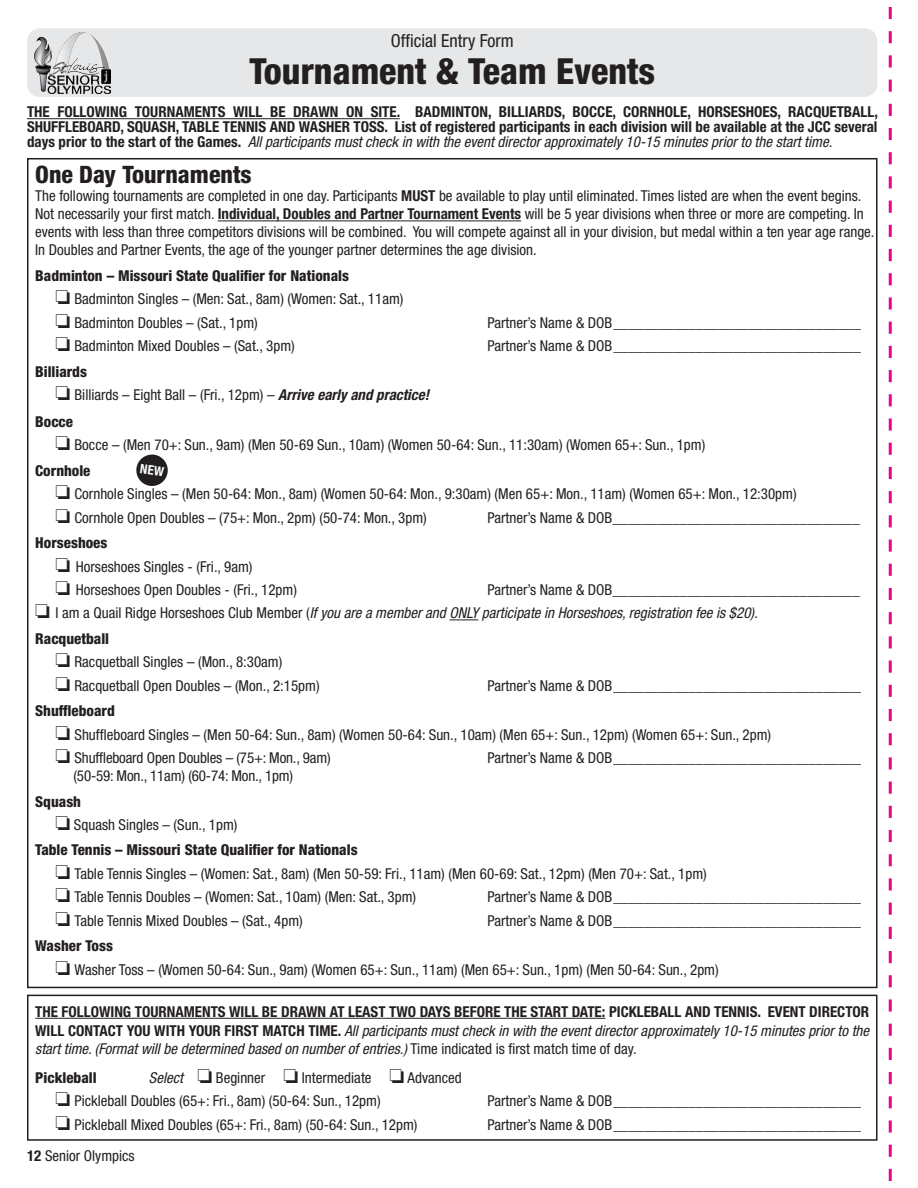
<style>
.page{position:relative;width:918px;height:1188px;background:#fff}
.page>*{position:absolute;margin:0;border:0;box-sizing:border-box;transform-origin:0 0}
.t1{font:800 condensed 36px "Helvetica Neue";color:#231f20}
.t2{font:800 condensed 24px "Helvetica Neue";color:#231f20}
.t3{font:condensed 18px "Helvetica Neue";color:#231f20}
.t4{font:condensed 15px/18px "Helvetica Neue";color:#231f20}
.t5{font:700 condensed 15px/15px "Helvetica Neue";color:#231f20;text-align:justify}
.t6{font:italic condensed 15px/25.5px "Helvetica Neue";color:#231f20}
.t7{font:800 condensed 15px/25.5px "Helvetica Neue";color:#231f20}
.s1{font-weight:400;font-style:italic}
.s2{font-weight:700}
.s3{font-weight:700;font-style:italic}
.s4{font-weight:800}
.s5{font-style:normal}
.s6{font-weight:800;font-style:normal}
.s7{font-weight:400}
.s8{font-style:italic}
</style>
<div class="page">
<div style="left:27px;top:28px;width:851px;height:69px;background:#e6e7e9;border-radius:14px"></div>
<hr style="left:27px;top:118px;width:373px;height:1px;background:#231f20">
<svg style="left:889px;top:6px;width:3px;height:1175px"></svg>
<img style="left:34px;top:33px;width:77px;height:60px">
<hr style="left:218px;top:221px;width:303px;height:1px;background:#231f20">
<svg style="left:449px;top:620px;width:29px;height:1px"></svg>
<hr style="left:35px;top:1018px;width:570px;height:1px;background:#231f20">
<div style="left:27px;top:995px;width:851px;height:146px;border:2px solid #231f20"></div>
<svg style="left:136px;top:454px;width:32px;height:32px"></svg>
<p class="t3" style="left:391px;top:30px;width:124px">Official Entry Form</p>
<h1 class="t1" style="left:249px;top:49px;width:407px">Tournament &amp; Team Events</h1>
<p class="t5" style="left:27px;top:104px;width:853px">THE FOLLOWING TOURNAMENTS WILL BE DRAWN ON SITE. BADMINTON, BILLIARDS, BOCCE, CORNHOLE, HORSESHOES, RACQUETBALL, SHUFFLEBOARD, SQUASH, TABLE TENNIS AND WASHER TOSS. List of registered participants in each division will be available at the JCC several days prior to the start of the Games. <span class="s1">All participants must check in with the event director approximately 10-15 minutes prior to the start time.</span></p>
<h2 class="t2" style="left:35px;top:160px;width:218px">One Day Tournaments</h2>
<p class="t4" style="left:35px;top:187px;width:841px">The following tournaments are completed in one day. Participants <span class="s2">MUST</span> be available to play until eliminated. Times listed are when the event begins.<br>Not necessarily your first match. <span class="s2">Individual, Doubles and Partner Tournament Events</span> will be 5 year divisions when three or more are competing. In events with less than three competitors divisions will be combined. You will compete against all in your division, but medal within a ten year age range.<br>In Doubles and Partner Events, the age of the younger partner determines the age division.</p>
<p class="t7" style="left:35px;top:263px;width:315px">Badminton – Missouri State Qualifier for Nationals</p>
<p class="t4" style="left:56px;top:290px;width:349px">□ Badminton Singles – (Men: Sat., 8am) (Women: Sat., 11am)</p>
<p class="t4" style="left:55px;top:313px;width:204px">□ Badminton Doubles – (Sat., 1pm)</p>
<p class="t4" style="left:487px;top:313px;width:375px">Partner’s Name &amp; DOB_________________________________</p>
<p class="t4" style="left:56px;top:337px;width:241px">□ Badminton Mixed Doubles – (Sat., 3pm)</p>
<p class="t4" style="left:487px;top:337px;width:375px">Partner’s Name &amp; DOB_________________________________</p>
<p class="t7" style="left:35px;top:358px;width:53px">Billiards</p>
<p class="t4" style="left:35px;top:381px;width:396px;line-height:27px;text-indent:20px">□ Billiards – Eight Ball – (Fri., 12pm) – <span class="s3">Arrive early and practice!<br></span><span class="s4">Bocce</span></p>
<p class="t4" style="left:35px;top:432px;width:672px;line-height:25.5px;text-indent:20px">□ Bocce – (Men 70+: Sun., 9am) (Men 50-69 Sun., 10am) (Women 50-64: Sun., 11:30am) (Women 65+: Sun., 1pm)<br><span class="s4">Cornhole</span></p>
<p class="t4" style="left:56px;top:485px;width:743px">□ Cornhole Singles – (Men 50-64: Mon., 8am) (Women 50-64: Mon., 9:30am) (Men 65+: Mon., 11am) (Women 65+: Mon., 12:30pm)</p>
<p class="t4" style="left:56px;top:508px;width:373px">□ Cornhole Open Doubles – (75+: Mon., 2pm) (50-74: Mon., 3pm)</p>
<p class="t4" style="left:487px;top:508px;width:374px">Partner’s Name &amp; DOB_________________________________</p>
<p class="t7" style="left:35px;top:530px;width:74px">Horseshoes</p>
<p class="t4" style="left:56px;top:557px;width:199px">□ Horseshoes Singles - (Fri., 9am)</p>
<p class="t4" style="left:56px;top:581px;width:243px">□ Horseshoes Open Doubles - (Fri., 12pm)</p>
<p class="t4" style="left:488px;top:581px;width:374px">Partner’s Name &amp; DOB_________________________________</p>
<p class="t6" style="left:35px;top:600px;width:724px">□ <span class="s5">I am a Quail Ridge Horseshoes Club Member (</span>If you are a member and ONLY participate in Horseshoes, registration fee is $20).<br><span class="s6">Racquetball</span></p>
<p class="t4" style="left:55px;top:653px;width:228px">□ Racquetball Singles – (Mon., 8:30am)</p>
<p class="t4" style="left:55px;top:676px;width:266px">□ Racquetball Open Doubles – (Mon., 2:15pm)</p>
<p class="t4" style="left:487px;top:676px;width:375px">Partner’s Name &amp; DOB_________________________________</p>
<p class="t7" style="left:35px;top:698px;width:81px">Shuffleboard</p>
<p class="t4" style="left:55px;top:725px;width:717px">□ Shuffleboard Singles – (Men 50-64: Sun., 8am) (Women 50-64: Sun., 10am) (Men 65+: Sun., 12pm) (Women 65+: Sun., 2pm)</p>
<p class="t4" style="left:55px;top:749px;width:277px">□ Shuffleboard Open Doubles – (75+: Mon., 9am)</p>
<p class="t4" style="left:487px;top:749px;width:375px">Partner’s Name &amp; DOB_________________________________</p>
<p class="t4" style="left:73px;top:767px;width:221px">(50-59: Mon., 11am) (60-74: Mon., 1pm)</p>
<p class="t7" style="left:35px;top:788px;width:47px">Squash</p>
<p class="t7" style="left:35px;top:812px;width:324px;text-indent:20px">□ <span class="s7">Squash Singles – (Sun., 1pm)<br></span>Table Tennis – Missouri State Qualifier for Nationals</p>
<p class="t4" style="left:56px;top:864px;width:653px">□ Table Tennis Singles – (Women: Sat., 8am) (Men 50-59: Fri., 11am) (Men 60-69: Sat., 12pm) (Men 70+: Sat., 1pm)</p>
<p class="t4" style="left:56px;top:888px;width:362px">□ Table Tennis Doubles – (Women: Sat., 10am) (Men: Sat., 3pm)</p>
<p class="t4" style="left:487px;top:888px;width:375px">Partner’s Name &amp; DOB_________________________________</p>
<p class="t4" style="left:56px;top:911px;width:249px">□ Table Tennis Mixed Doubles – (Sat., 4pm)</p>
<p class="t4" style="left:487px;top:911px;width:375px">Partner’s Name &amp; DOB_________________________________</p>
<p class="t7" style="left:35px;top:933px;width:79px">Washer Toss</p>
<p class="t4" style="left:55px;top:960px;width:665px">□ Washer Toss – (Women 50-64: Sun., 9am) (Women 65+: Sun., 11am) (Men 65+: Sun., 1pm) (Men 50-64: Sun., 2pm)</p>
<p class="t5" style="left:35px;top:1001px;width:836px;line-height:19.5px">THE FOLLOWING TOURNAMENTS WILL BE DRAWN AT LEAST TWO DAYS BEFORE THE START DATE: PICKLEBALL AND TENNIS. EVENT DIRECTOR<br>WILL CONTACT YOU WITH YOUR FIRST MATCH TIME. <span class="s1">All participants must check in with the event director approximately 10-15 minutes prior to the</span></p>
<p class="t6" style="left:35px;top:1035px;width:603px;line-height:28.5px">start time. (Format will be determined based on number of entries.) <span class="s5">Time indicated is first match time of day.<br></span><span class="s6">Pickleball</span></p>
<p class="t4" style="left:149px;top:1068px;width:314px"><span class="s8">Select</span> □ Beginner □ Intermediate □ Advanced</p>
<p class="t4" style="left:56px;top:1092px;width:327px">□ Pickleball Doubles (65+: Fri., 8am) (50-64: Sun., 12pm)</p>
<p class="t4" style="left:487px;top:1092px;width:375px">Partner’s Name &amp; DOB_________________________________</p>
<p class="t4" style="left:55px;top:1115px;width:364px">□ Pickleball Mixed Doubles (65+: Fri., 8am) (50-64: Sun., 12pm)</p>
<p class="t4" style="left:487px;top:1115px;width:375px">Partner’s Name &amp; DOB_________________________________</p>
<p class="t4" style="left:27px;top:1146px;width:109px"><span class="s2">12</span> Senior Olympics</p>
</div>
